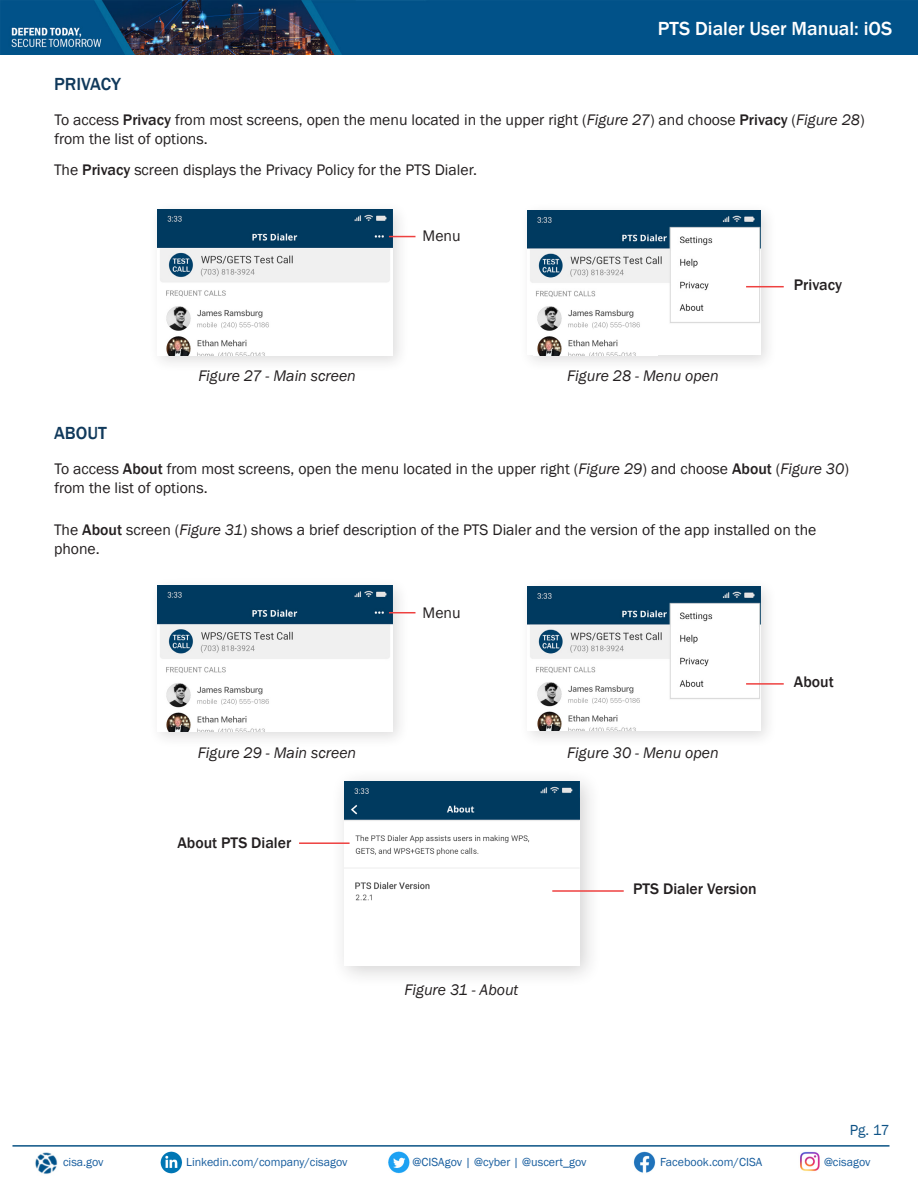
<style>
.page{position:relative;width:918px;height:1188px;background:#fff}
.page>*{position:absolute;margin:0;border:0;box-sizing:border-box;transform-origin:0 0}
.t1{font:500 19.5px "Franklin Gothic";color:#fff}
.Section_Headers{font:500 18px "Franklin Gothic";color:#10395b}
.Numbered{font:15.75px/18.9px "Franklin Gothic";color:#231f20}
.t2{font:italic 15.75px "Franklin Gothic";color:#231f20}
.t3{font:500 15.75px "Franklin Gothic";color:#231f20}
.t4{font:15px "Franklin Gothic";color:#0f5386}
.t5{font:12px "Franklin Gothic";color:#175d9e}
.s1{font-weight:500}
.s2{font-style:italic}
</style>
<div class="page">
<img style="left:633px;top:1151px;width:23px;height:22px">
<img style="left:800px;top:1151px;width:20px;height:21px">
<img style="left:160px;top:1151px;width:22px;height:23px">
<img style="left:388px;top:1151px;width:22px;height:23px">
<img style="left:35px;top:1152px;width:23px;height:22px">
<hr style="left:12px;top:1145px;width:877px;height:2px;background:#0a5385">
<img style="left:0;top:0;width:918px;height:55px">
<div style="left:330px;top:767px;width:273px;height:221px;background:#231f20;opacity:.2"></div>
<img style="left:345px;top:782px;width:235px;height:183px">
<hr style="left:299px;top:842px;width:51px;height:2px;background:#ee4140">
<hr style="left:552px;top:890px;width:72px;height:2px;background:#ee4140">
<div style="left:148px;top:201px;width:261px;height:172px;background:#231f20;opacity:.15"></div>
<img style="left:157px;top:209px;width:235px;height:146px">
<div style="left:519px;top:202px;width:259px;height:170px;background:#231f20;opacity:.15"></div>
<img style="left:527px;top:210px;width:233px;height:145px">
<svg style="left:389px;top:236px;width:26px;height:1px"></svg>
<hr style="left:746px;top:286px;width:38px;height:1px;background:#ee4140">
<div style="left:148px;top:577px;width:261px;height:172px;background:#231f20;opacity:.15"></div>
<img style="left:157px;top:586px;width:235px;height:146px">
<div style="left:519px;top:578px;width:259px;height:170px;background:#231f20;opacity:.15"></div>
<img style="left:527px;top:586px;width:233px;height:145px">
<svg style="left:389px;top:612px;width:26px;height:1px"></svg>
<hr style="left:746px;top:683px;width:38px;height:2px;background:#ee4140">
<img style="left:162px;top:301px;width:147px;height:55px">
<img style="left:162px;top:677px;width:147px;height:55px">
<img style="left:534px;top:301px;width:123px;height:55px">
<img style="left:534px;top:676px;width:123px;height:55px">
<p class="Section_Headers" style="left:54px;top:73px;width:68px">PRIVACY</p>
<p class="t1" style="left:658px;top:17px;width:236px">PTS Dialer User Manual: iOS</p>
<p class="Numbered" style="left:54px;top:111px;width:812px">To access <span class="s1">Privacy</span> from most screens, open the menu located in the upper right (<span class="s2">Figure 27</span>) and choose <span class="s1">Privacy</span> (<span class="s2">Figure 28</span>) from the list of options.</p>
<p class="Numbered" style="left:54px;top:161px;width:424px">The <span class="s1">Privacy</span> screen displays the Privacy Policy for the PTS Dialer.</p>
<p class="Section_Headers" style="left:54px;top:422px;width:54px">ABOUT</p>
<p class="Numbered" style="left:423px;top:227px;width:40px">Menu</p>
<p class="t2" style="left:198px;top:366px;width:159px">Figure 27 - Main screen</p>
<p class="t2" style="left:567px;top:366px;width:153px">Figure 28 - Menu open</p>
<p class="t3" style="left:794px;top:275px;width:50px">Privacy</p>
<p class="Numbered" style="left:54px;top:460px;width:796px">To access <span class="s1">About</span> from most screens, open the menu located in the upper right (<span class="s2">Figure 29</span>) and choose <span class="s1">About</span> (<span class="s2">Figure 30</span>) from the list of options.</p>
<p class="Numbered" style="left:54px;top:520px;width:764px">The <span class="s1">About</span> screen (<span class="s2">Figure 31</span>) shows a brief description of the PTS Dialer and the version of the app installed on the phone.</p>
<p class="Numbered" style="left:423px;top:603px;width:40px">Menu</p>
<p class="t2" style="left:198px;top:742px;width:160px">Figure 29 - Main screen</p>
<p class="t2" style="left:567px;top:742px;width:153px">Figure 30 - Menu open</p>
<p class="t3" style="left:177px;top:833px;width:115px">About PTS Dialer</p>
<p class="t2" style="left:405px;top:980px;width:115px">Figure 31 - About</p>
<p class="t3" style="left:633px;top:879px;width:125px">PTS Dialer Version</p>
<p class="t3" style="left:794px;top:672px;width:41px">About</p>
<p class="t4" style="left:850px;top:1120px;width:41px">Pg. 17</p>
<p class="t5" style="left:63px;top:1155px;width:42px">cisa.gov</p>
<p class="t5" style="left:186px;top:1155px;width:163px">Linkedin.com/company/cisagov</p>
<p class="t5" style="left:413px;top:1155px;width:175px">@CISAgov | @cyber | @uscert_gov</p>
<p class="t5" style="left:660px;top:1155px;width:104px">Facebook.com/CISA</p>
<p class="t5" style="left:824px;top:1155px;width:48px">@cisagov</p>
</div>
